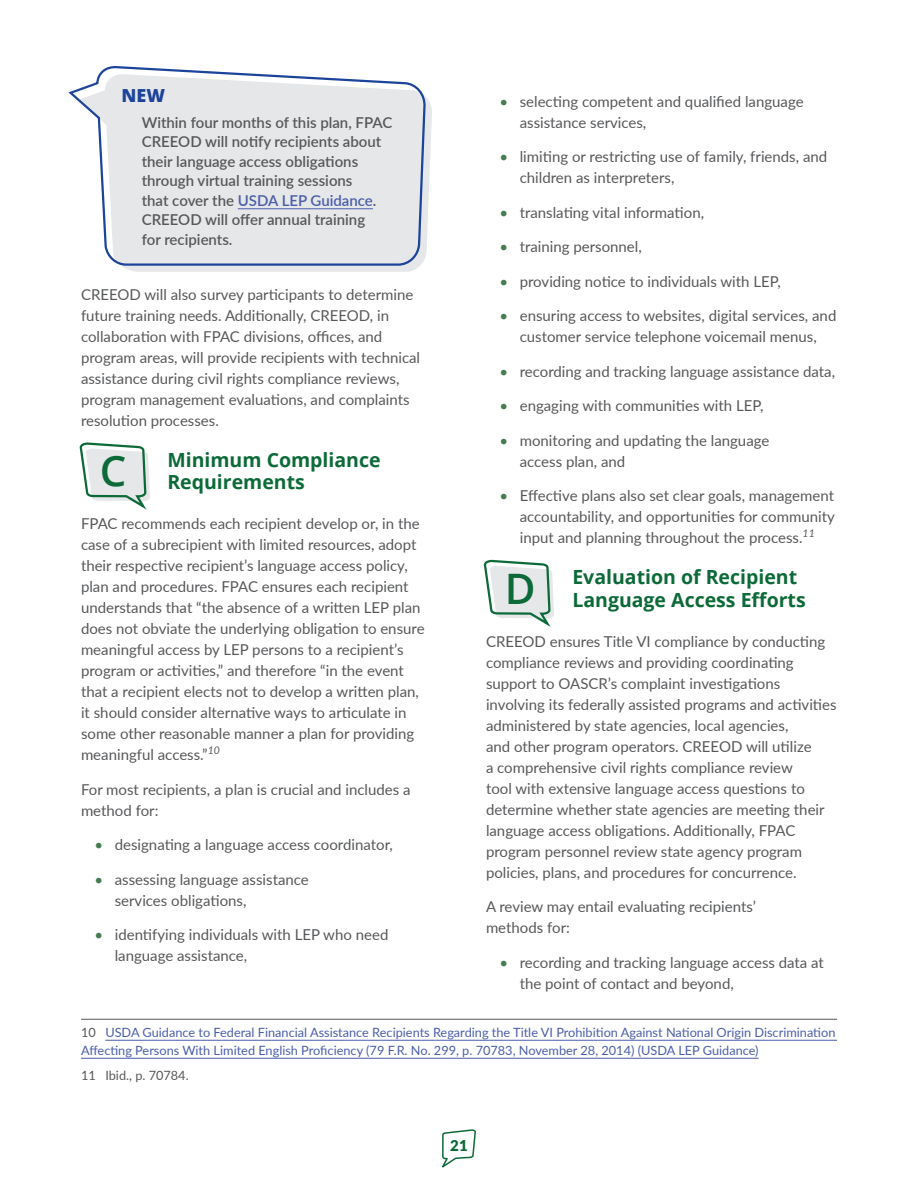
<style>
.page{position:relative;width:918px;height:1188px;background:#fff}
.page>*{position:absolute;margin:0;border:0;box-sizing:border-box;transform-origin:0 0}
.H3_-_A__B__C__2_line{font:600 42px "Open Sans";color:#0c6a38}
.H3_-_A__B__C__2_line-2{font:700 19.5px/22.5px "Open Sans";color:#0c6a38}
.NEW_Header{font:800 18px "Open Sans";color:#1d449b}
.Body_Text{font:15px/21px "Lato";color:#57585a}
.Bullets_level_1{font:15px/21px "Lato";color:#57585a}
.NEW_Body{font:600 15px/19.5px "Lato";color:#57585a}
.t1{font:900 15px "Lato";color:#0c6a38}
.footnotes{font:12.75px/18px "Lato";color:#4a5eaa}
.footnotes-2{font:12.75px "Lato";color:#57585a}
.s1{color:#4a5eaa}
.s2{color:#447d50}
.s3{color:#57585a}
</style>
<div class="page">
<svg style="left:442px;top:1129px;width:34px;height:39px"></svg>
<svg style="left:483px;top:559px;width:71px;height:69px"></svg>
<svg style="left:79px;top:442px;width:71px;height:68px"></svg>
<svg style="left:124px;top:96px;width:308px;height:176px;fill:#e6e7e9"></svg>
<svg style="left:68px;top:66px;width:357px;height:201px"></svg>
<hr style="left:238px;top:208px;width:135px;height:1px;background:#4a5eaa">
<hr style="left:81px;top:1019px;width:756px;height:1px;background:#57585a">
<hr style="left:105px;top:1040px;width:732px;height:1px;background:#4a5eaa">
<hr style="left:81px;top:1058px;width:678px;height:1px;background:#4a5eaa">
<p class="NEW_Header" style="left:122px;top:82px;width:45px">NEW</p>
<p class="NEW_Body" style="left:142px;top:112px;width:252px">Within four months of this plan, FPAC<br>CREEOD will notify recipients about their language access obligations through virtual training sessions<br>that cover the <span class="s1">USDA LEP Guidance</span>.<br>CREEOD will offer annual training<br>for recipients.</p>
<p class="Body_Text" style="left:81px;top:283px;width:341px">CREEOD will also survey participants to determine future training needs. Additionally, CREEOD, in collaboration with FPAC divisions, offices, and program areas, will provide recipients with technical assistance during civil rights compliance reviews, program management evaluations, and complaints resolution processes.</p>
<h3 class="H3_-_A__B__C__2_line" style="left:100px;top:442px;width:28px">C</h3>
<h3 class="H3_-_A__B__C__2_line-2" style="left:167px;top:448px;width:215px">Minimum Compliance<br>Requirements</h3>
<p class="Body_Text" style="left:81px;top:513px;width:345px">FPAC recommends each recipient develop or, in the case of a subrecipient with limited resources, adopt their respective recipient’s language access policy, plan and procedures. FPAC ensures each recipient understands that “the absence of a written LEP plan does not obviate the underlying obligation to ensure meaningful access by LEP persons to a recipient’s program or activities,” and therefore “in the event that a recipient elects not to develop a written plan, it should consider alternative ways to articulate in some other reasonable manner a plan for providing meaningful access.”<sup>10</sup></p>
<p class="Body_Text" style="left:81px;top:778px;width:331px">For most recipients, a plan is crucial and includes a method for:</p>
<p class="Bullets_level_1" style="left:94px;top:834px;width:300px"><span class="s2">•</span> designating a language access coordinator,</p>
<p class="Bullets_level_1" style="left:115px;top:868px;width:196px;text-indent:-20px"><span class="s2">•</span> assessing language assistance services obligations,</p>
<p class="Bullets_level_1" style="left:115px;top:924px;width:275px;text-indent:-20px"><span class="s2">•</span> identifying individuals with LEP who need language assistance,</p>
<p class="Bullets_level_1" style="left:520px;top:90px;width:285px;text-indent:-20px"><span class="s2">•</span> selecting competent and qualified language assistance services,</p>
<p class="Bullets_level_1" style="left:520px;top:145px;width:309px;text-indent:-20px"><span class="s2">•</span> limiting or restricting use of family, friends, and children as interpreters,</p>
<p class="Bullets_level_1" style="left:500px;top:201px;width:206px"><span class="s2">•</span> translating vital information,</p>
<p class="Bullets_level_1" style="left:500px;top:235px;width:144px"><span class="s2">•</span> training personnel,</p>
<p class="Bullets_level_1" style="left:500px;top:270px;width:283px"><span class="s2">•</span> providing notice to individuals with LEP,</p>
<p class="Bullets_level_1" style="left:500px;top:304px;width:338px;text-align:center"><span class="s2">•</span> ensuring access to websites, digital services, and customer service telephone voicemail menus,</p>
<p class="Bullets_level_1" style="left:500px;top:360px;width:337px"><span class="s2">•</span> recording and tracking language assistance data,</p>
<p class="Bullets_level_1" style="left:500px;top:394px;width:265px"><span class="s2">•</span> engaging with communities with LEP,</p>
<p class="Bullets_level_1" style="left:520px;top:429px;width:251px;text-indent:-20px"><span class="s2">•</span> monitoring and updating the language access plan, and</p>
<p class="Bullets_level_1" style="left:520px;top:484px;width:317px;text-align:justify;text-indent:-20px"><span class="s2">•</span> Effective plans also set clear goals, management accountability, and opportunities for community input and planning throughout the process.<sup>11</sup></p>
<h3 class="H3_-_A__B__C__2_line" style="left:505px;top:560px;width:32px">D</h3>
<h3 class="H3_-_A__B__C__2_line-2" style="left:572px;top:566px;width:235px">Evaluation of Recipient<br>Language Access Efforts</h3>
<p class="Body_Text" style="left:486px;top:630px;width:352px">CREEOD ensures Title VI compliance by conducting compliance reviews and providing coordinating support to OASCR’s complaint investigations involving its federally assisted programs and activities administered by state agencies, local agencies,<br>and other program operators. CREEOD will utilize<br>a comprehensive civil rights compliance review<br>tool with extensive language access questions to determine whether state agencies are meeting their language access obligations. Additionally, FPAC program personnel review state agency program policies, plans, and procedures for concurrence.</p>
<p class="Body_Text" style="left:486px;top:896px;width:272px">A review may entail evaluating recipients’ methods for:</p>
<p class="Bullets_level_1" style="left:520px;top:951px;width:306px;text-indent:-20px"><span class="s2">•</span> recording and tracking language access data at the point of contact and beyond,</p>
<p class="footnotes" style="left:81px;top:1023px;width:756px"><span class="s3">10</span> USDA Guidance to Federal Financial Assistance Recipients Regarding the Title VI Prohibition Against National Origin Discrimination<br>Affecting Persons With Limited English Proficiency (79 F.R. No. 299, p. 70783, November 28, 2014) (USDA LEP Guidance)</p>
<p class="footnotes-2" style="left:81px;top:1066px;width:109px">11 Ibid., p. 70784.</p>
<p class="t1" style="left:450px;top:1134px;width:19px">21</p>
</div>
